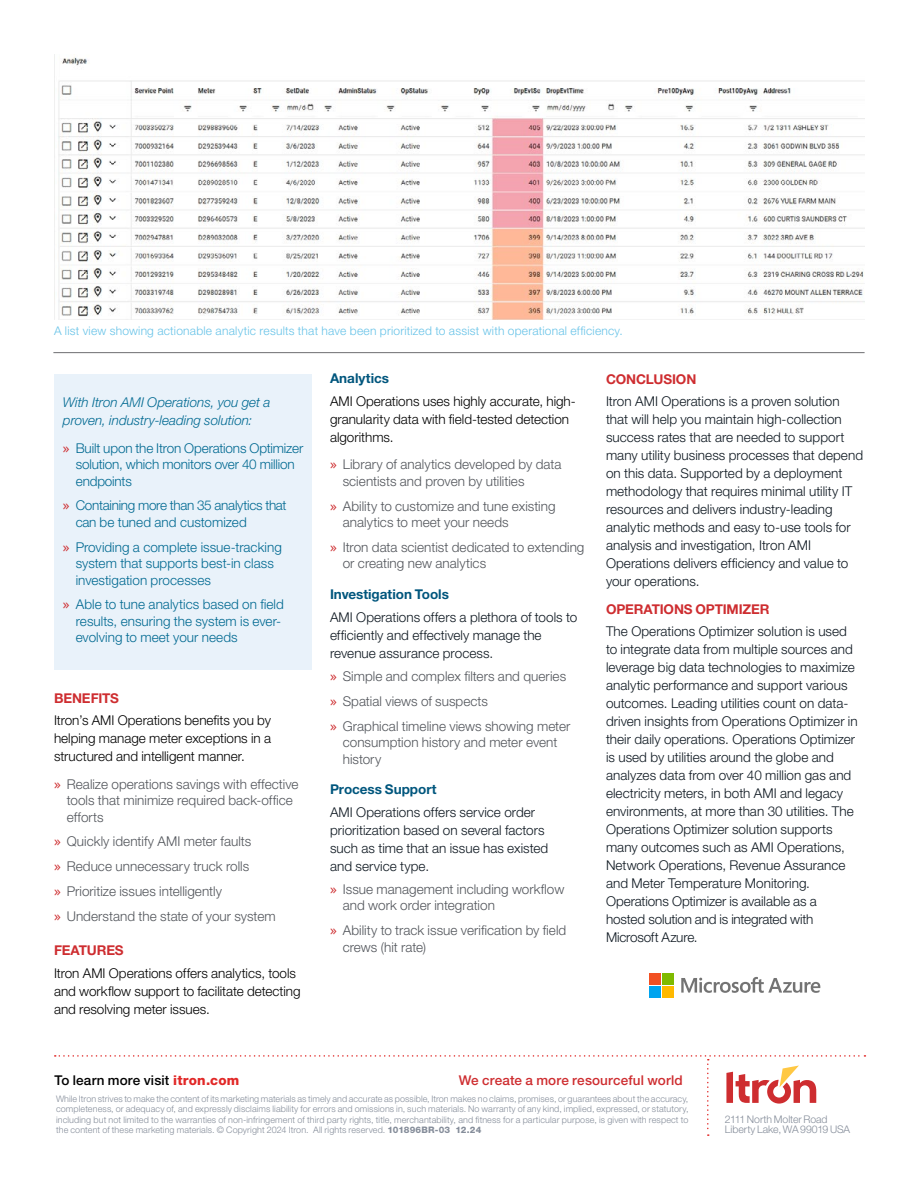
<style>
.page{position:relative;width:918px;height:1188px;background:#fff}
.page>*{position:absolute;margin:0;border:0;box-sizing:border-box;transform-origin:0 0}
.t1{font:300 13.5px/18px "Helvetica Neue LT Std";color:#0e1821}
.t2{font:300 13.5px/16.5px "Helvetica Neue LT Std";color:#52555b}
.t3{font:300 13.5px/16.5px "Helvetica Neue LT Std";letter-spacing:-.005em;color:#006991}
.t4{font:300 13.5px/18px "Helvetica Neue LT Std";color:#000}
.t5{font:italic 300 13.5px/18px "Helvetica Neue LT Std";color:#006991}
.t6{font:700 13.5px "Helvetica Neue LT Std";letter-spacing:-.01em;color:#ce2d30}
.t7{font:700 13.5px "Helvetica Neue LT Std";letter-spacing:-.005em;color:#00567d}
.t8{font:500 13.5px "Helvetica Neue LT Std";letter-spacing:.01em;color:#ce2d30}
.t9{font:500 13.5px "Helvetica Neue LT Std";letter-spacing:.01em;color:#000}
.t10{font:300 12px "Helvetica Neue LT Std";letter-spacing:.02em;color:#68c3e8}
.t11{font:300 10.5px/10.5px "Helvetica Neue LT Std";letter-spacing:-.005em;color:#858d9a}
.t12{font:300 9px/10.5px "Helvetica Neue LT Std";letter-spacing:.01em;color:#858d9a;text-align:justify}
.s1{font-family:"Lucida Grande";font-weight:400;color:#ce2d30}
.s2{font-weight:800;color:#e12827}
.s3{font-weight:800}
</style>
<div class="page">
<div style="left:54px;top:374px;width:258px;height:296px;background:#e9f2fa"></div>
<img style="left:54px;top:54px;width:810px;height:266px">
<hr style="left:53px;top:352px;width:812px;height:1px;background:#6d6e71">
<svg style="left:681px;top:977px;width:139px;height:16px"></svg>
<div style="left:650px;top:973px;width:11px;height:12px;background:#f25022"></div>
<div style="left:662px;top:973px;width:12px;height:12px;background:#7fba00"></div>
<div style="left:650px;top:986px;width:11px;height:11px;background:#00a4ef"></div>
<div style="left:662px;top:986px;width:12px;height:11px;background:#ffb900"></div>
<svg style="left:55px;top:1055px;width:810px;height:81px"></svg>
<p class="t10" style="left:54px;top:324px;width:570px">A list view showing actionable analytic results that have been prioritized to assist with operational efficiency.</p>
<p class="t7" style="left:330px;top:370px;width:61px">Analytics</p>
<p class="t4" style="left:330px;top:392px;width:247px">AMI Operations uses highly accurate, high&shy;granularity data with field-tested detection algorithms.</p>
<p class="t2" style="left:343px;top:456px;width:220px;text-indent:-13px"><span class="s1">»</span> Library of analytics developed by data scientists and proven by utilities</p>
<p class="t2" style="left:343px;top:497px;width:214px;text-indent:-13px"><span class="s1">»</span> Ability to customize and tune existing analytics to meet your needs</p>
<p class="t2" style="left:343px;top:539px;width:243px;text-indent:-13px"><span class="s1">»</span> Itron data scientist dedicated to extending or creating new analytics</p>
<p class="t7" style="left:330px;top:586px;width:120px">Investigation Tools</p>
<p class="t1" style="left:330px;top:608px;width:249px">AMI Operations offers a plethora of tools to efficiently and effectively manage the revenue assurance process.</p>
<p class="t2" style="left:330px;top:663px;width:242px;line-height:24.8px"><span class="s1">»</span> Simple and complex filters and queries <span class="s1">»</span> Spatial views of suspects<br><span class="s1">»</span> Graphical timeline views showing meter</p>
<p class="t2" style="left:343px;top:734px;width:216px">consumption history and meter event history</p>
<p class="t7" style="left:330px;top:781px;width:108px">Process Support</p>
<p class="t1" style="left:330px;top:803px;width:220px">AMI Operations offers service order prioritization based on several factors such as time that an issue has existed and service type.</p>
<p class="t2" style="left:343px;top:881px;width:223px;text-indent:-13px"><span class="s1">»</span> Issue management including workflow and work order integration</p>
<p class="t2" style="left:343px;top:922px;width:225px;text-indent:-13px"><span class="s1">»</span> Ability to track issue verification by field crews (hit rate)</p>
<p class="t6" style="left:606px;top:370px;width:92px">CONCLUSION</p>
<p class="t1" style="left:606px;top:392px;width:259px">Itron AMI Operations is a proven solution that will help you maintain high-collection success rates that are needed to support many utility business processes that depend on this data. Supported by a deployment methodology that requires minimal utility IT resources and delivers industry-leading analytic methods and easy to-use tools for analysis and investigation, Itron AMI Operations delivers efficiency and value to your operations.</p>
<p class="t6" style="left:606px;top:601px;width:165px">OPERATIONS OPTIMIZER</p>
<p class="t1" style="left:606px;top:622px;width:253px">The Operations Optimizer solution is used to integrate data from multiple sources and leverage big data technologies to maximize analytic performance and support various outcomes. Leading utilities count on data&shy;driven insights from Operations Optimizer in their daily operations. Operations Optimizer is used by utilities around the globe and analyzes data from over 40 million gas and electricity meters, in both AMI and legacy environments, at more than 30 utilities. The Operations Optimizer solution supports many outcomes such as AMI Operations, Network Operations, Revenue Assurance and Meter Temperature Monitoring.<br>Operations Optimizer is available as a hosted solution and is integrated with Microsoft Azure.</p>
<p class="t5" style="left:63px;top:393px;width:209px">With Itron AMI Operations, you get a proven, industry-leading solution:</p>
<p class="t3" style="left:76px;top:439px;width:229px;text-indent:-13px"><span class="s1">»</span> Built upon the Itron Operations Optimizer solution, which monitors over 40 million endpoints</p>
<p class="t3" style="left:76px;top:497px;width:212px;text-indent:-13px"><span class="s1">»</span> Containing more than 35 analytics that can be tuned and customized</p>
<p class="t3" style="left:76px;top:538px;width:208px;text-indent:-13px"><span class="s1">»</span> Providing a complete issue-tracking system that supports best-in class investigation processes</p>
<p class="t3" style="left:76px;top:596px;width:210px;text-indent:-13px"><span class="s1">»</span> Able to tune analytics based on field results, ensuring the system is ever&shy;evolving to meet your needs</p>
<p class="t6" style="left:54px;top:689px;width:67px">BENEFITS</p>
<p class="t4" style="left:54px;top:711px;width:219px;text-align:justify">Itron’s AMI Operations benefits you by helping manage meter exceptions in a structured and intelligent manner.</p>
<p class="t2" style="left:67px;top:775px;width:233px;text-indent:-13px"><span class="s1">»</span> Realize operations savings with effective tools that minimize required back-office efforts</p>
<p class="t2" style="left:54px;top:829px;width:223px;line-height:24.8px"><span class="s1">»</span> Quickly identify AMI meter faults<br><span class="s1">»</span> Reduce unnecessary truck rolls<br><span class="s1">»</span> Prioritize issues intelligently<br><span class="s1">»</span> Understand the state of your system</p>
<p class="t6" style="left:54px;top:942px;width:71px">FEATURES</p>
<p class="t4" style="left:54px;top:964px;width:248px">Itron AMI Operations offers analytics, tools and workflow support to facilitate detecting and resolving meter issues.</p>
<p class="t9" style="left:54px;top:1072px;width:186px">To learn more visit <span class="s2">itron.com</span></p>
<p class="t8" style="left:459px;top:1072px;width:225px">We create a more resourceful world</p>
<p class="t12" style="left:56px;top:1093px;width:634px">While Itron strives to make the content of its marketing materials as timely and accurate as possible, Itron makes no claims, promises, or guarantees about the accuracy, completeness, or adequacy of, and expressly disclaims liability for errors and omissions in, such materials. No warranty of any kind, implied, expressed, or statutory, including but not limited to the warranties of non-infringement of third party rights, title, merchantability, and fitness for a particular purpose, is given with respect to the content of these marketing materials. © Copyright 2024 Itron. All rights reserved. <span class="s3">101896BR-03 12.24</span></p>
<p class="t11" style="left:725px;top:1113px;width:127px">2111 North Molter Road<br>Liberty Lake, WA 99019 USA</p>
</div>
